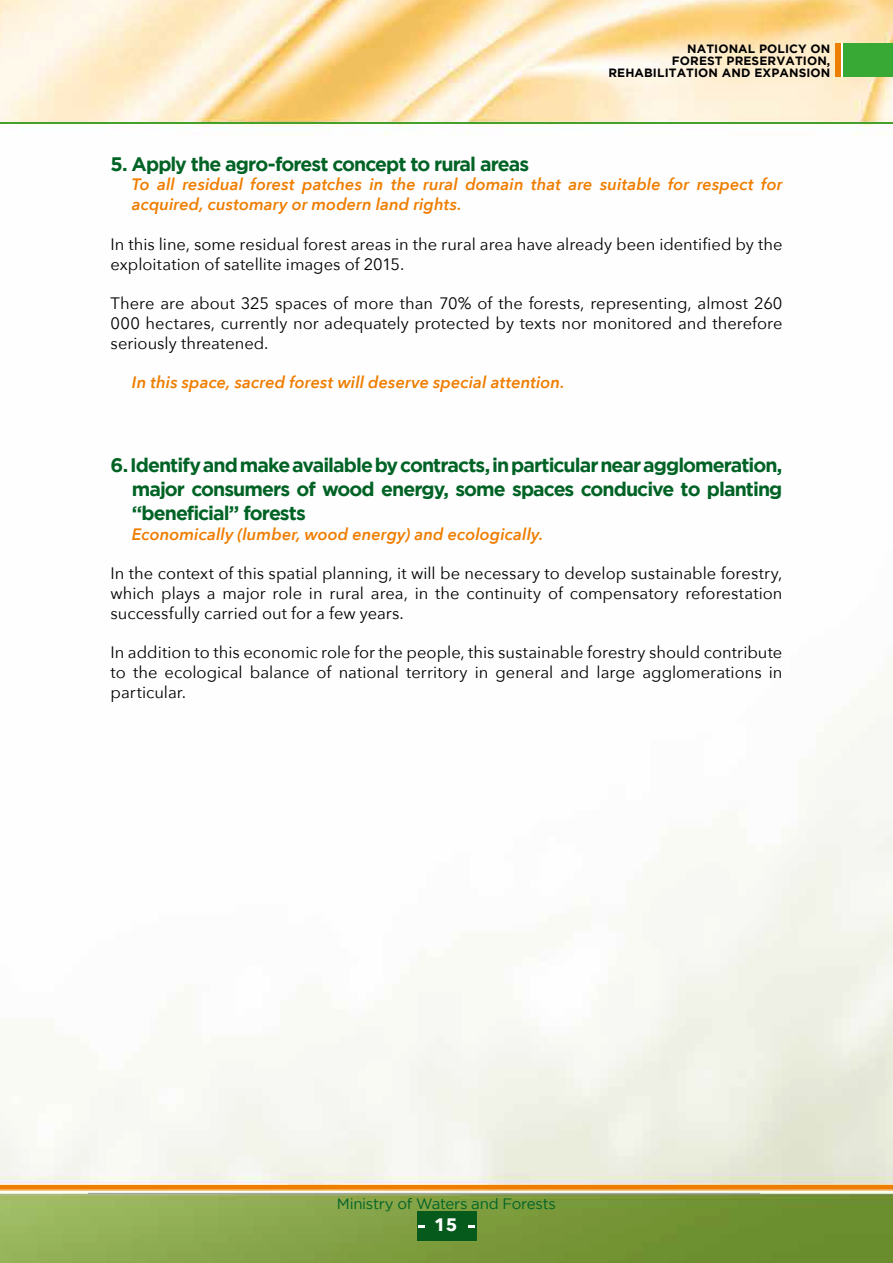
<style>
.page{position:relative;width:893px;height:1263px;background:#fff}
.page>*{position:absolute;margin:0;border:0;box-sizing:border-box;transform-origin:0 0}
.t1{font:700 19.5px/24px "Gotham";letter-spacing:-.05em;color:#006325;text-align:justify}
.t2{font:700 18px "Avenir Next";color:#fff}
.t3{font:16.5px/19.8px "Avenir Next";color:#000;text-align:justify}
.t4{font:italic 600 16.5px/19.8px "Avenir Next";letter-spacing:.005em;color:#ef7d00}
.t5{font:15px "Gotham";letter-spacing:-.015em;color:#006325}
.t6{font:700 12px/12px "Gotham";letter-spacing:.01em;color:#000;text-align:right}
</style>
<div class="page">
<img style="left:0;top:0;width:893px;height:1263px">
<hr style="left:0;top:122px;width:893px;height:1px;background:#44a12b">
<hr style="left:88px;top:1193px;width:672px;height:1px;background:#9c9e9f">
<div style="left:417px;top:1211px;width:59px;height:30px;background:#055a1c"></div>
<svg style="left:835px;top:43px;width:7px;height:34px"></svg>
<div style="left:842px;top:43px;width:20px;height:34px;background:#39a935"></div>
<div style="left:844px;top:43px;width:49px;height:34px;background:#39a935"></div>
<hr style="left:0;top:1185px;width:893px;height:4px;background:#ee7d00">
<svg style="left:418px;top:1225px;width:7px;height:3px"></svg>
<svg style="left:468px;top:1225px;width:7px;height:3px"></svg>
<p class="t6" style="left:608px;top:42px;width:223px">NATIONAL POLICY ON<br>FOREST PRESERVATION,<br>REHABILITATION AND EXPANSION</p>
<p class="t1" style="left:111px;top:151px;width:420px">5. Apply the agro-forest concept to rural areas</p>
<p class="t4" style="left:132px;top:174px;width:652px">To all residual forest patches in the rural domain that are suitable for respect for acquired, customary or modern land rights.</p>
<p class="t3" style="left:111px;top:233px;width:673px">In this line, some residual forest areas in the rural area have already been identified by the exploitation of satellite images of 2015.</p>
<p class="t3" style="left:111px;top:293px;width:673px">There are about 325 spaces of more than 70% of the forests, representing, almost 260<br>000 hectares, currently nor adequately protected by texts nor monitored and therefore seriously threatened.</p>
<p class="t4" style="left:132px;top:372px;width:434px">In this space, sacred forest will deserve special attention.</p>
<p class="t1" style="left:132px;top:452px;width:652px;text-indent:-21px">6. Identify and make available by contracts, in particular near agglomeration, major consumers of wood energy, some spaces conducive to planting “beneficial” forests</p>
<p class="t4" style="left:132px;top:523px;width:413px">Economically (lumber, wood energy) and ecologically.</p>
<p class="t3" style="left:111px;top:563px;width:673px">In the context of this spatial planning, it will be necessary to develop sustainable forestry, which plays a major role in rural area, in the continuity of compensatory reforestation successfully carried out for a few years.</p>
<p class="t3" style="left:111px;top:642px;width:673px">In addition to this economic role for the people, this sustainable forestry should contribute to the ecological balance of national territory in general and large agglomerations in particular.</p>
<p class="t5" style="left:337px;top:1195px;width:221px">Ministry of Waters and Forests</p>
<p class="t2" style="left:434px;top:1209px;width:25px">15</p>
</div>
